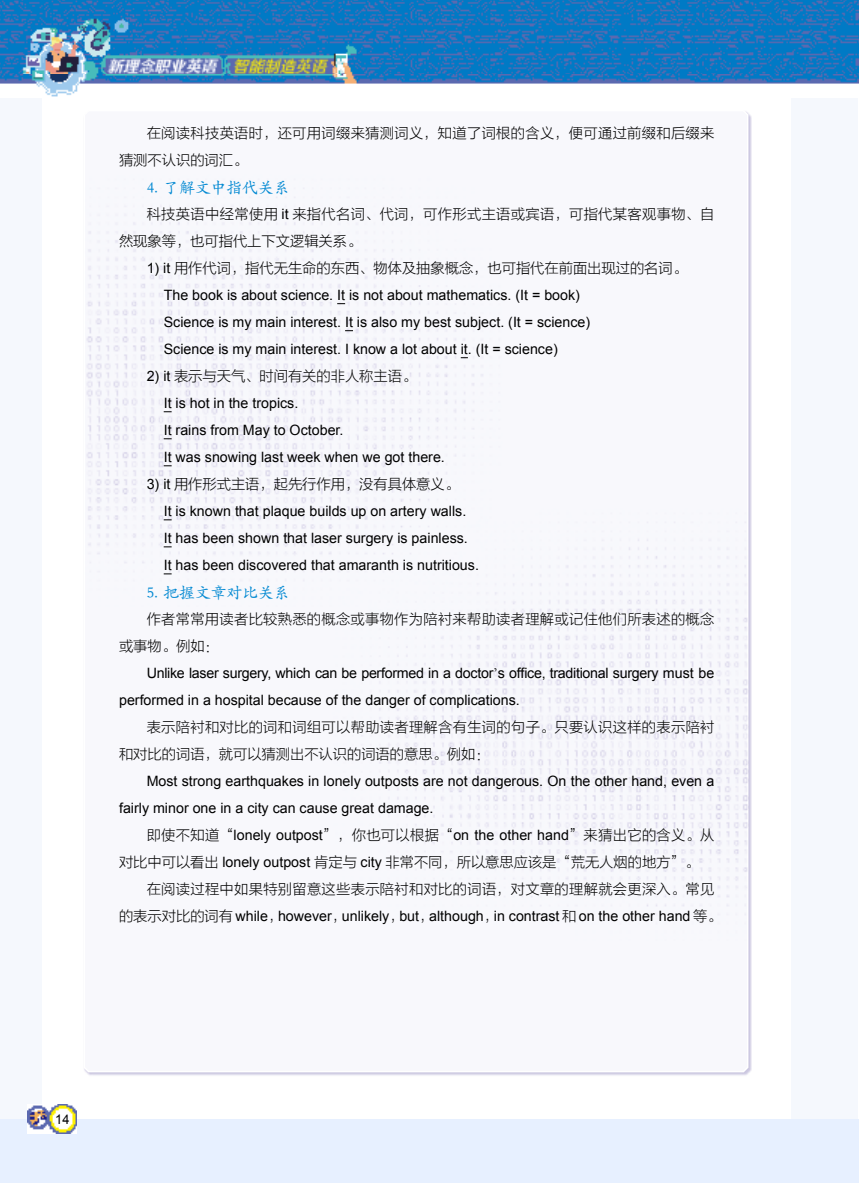
<style>
.page{position:relative;width:859px;height:1183px;background:#fff}
.page>*{position:absolute;margin:0;border:0;box-sizing:border-box;transform-origin:0 0}
.t1{font:15.75px "FZXKTJW GB1 0";color:#0088d2}
.t2{font:14.25px/27px "Arial";color:#000}
.t3{font:14.25px/27px "FZLTXHJW GB1 0";letter-spacing:.02em;color:#000}
.t4{font:14.25px/27px "Arial";letter-spacing:-.02em;color:#000}
.t5{font:14.25px "FZLTXHJW GB1 0";color:#000}
.t6{font:13.35px "Arial";color:#000;scale:.95 1}
.s1{font-family:"Arial"}
.s2{font-family:"Times New Roman"}
.s3{font-family:"FZLTXHJW GB1 0"}
</style>
<div class="page">
<div style="left:0;top:0;width:858px;height:1182px;background:#f5f8fd"></div>
<div style="left:0;top:1118px;width:859px;height:64px;background:#e7f0ff"></div>
<img style="left:0;top:0;width:859px;height:97px">
<img style="left:27px;top:1104px;width:50px;height:29px">
<svg style="left:810px;top:30px;width:49px;height:29px"></svg>
<img style="left:352px;top:508px;width:397px;height:432px">
<img style="left:86px;top:179px;width:416px;height:427px">
<p class="t3" style="left:119px;top:120px;width:597px;text-indent:28px">在阅读科技英语时，还可用词缀来猜测词义，知道了词根的含义，便可通过前缀和后缀来猜测不认识的词汇。</p>
<p class="t1" style="left:147px;top:179px;width:144px">4. 了解文中指代关系</p>
<p class="t3" style="left:119px;top:201px;width:597px;text-indent:28px">科技英语中经常使用 <span class="s1">it</span> 来指代名词、代词，可作形式主语或宾语，可指代某客观事物、自然现象等，也可指代上下文逻辑关系。</p>
<p class="t5" style="left:147px;top:260px;width:542px"><span class="s1">1) it</span> 用作代词，指代无生命的东西、物体及抽象概念，也可指代在前面出现过的名词。</p>
<p class="t2" style="left:164px;top:281px;width:428px">The book is about science. It is not about mathematics. (It = book)<br>Science is my main interest. It is also my best subject. (It = science)<br>Science is my main interest. I know a lot about it. (It = science)</p>
<p class="t5" style="left:147px;top:368px;width:271px"><span class="s1">2) it</span> 表示与天气、时间有关的非人称主语。</p>
<p class="t2" style="left:164px;top:389px;width:283px">It is hot in the tropics.<br>It rains from May to October.<br>It was snowing last week when we got there.</p>
<p class="t5" style="left:147px;top:476px;width:314px"><span class="s1">3) it</span> 用作形式主语，起先行作用，没有具体意义。</p>
<p class="t2" style="left:164px;top:497px;width:317px">It is known that plaque builds up on artery walls.<br>It has been shown that laser surgery is painless.<br>It has been discovered that amaranth is nutritious.</p>
<p class="t1" style="left:147px;top:584px;width:144px">5. 把握文章对比关系</p>
<p class="t3" style="left:119px;top:606px;width:597px;text-indent:28px">作者常常用读者比较熟悉的概念或事物作为陪衬来帮助读者理解或记住他们所表述的概念或事物。例如：</p>
<p class="t4" style="left:119px;top:659px;width:597px;text-indent:28px">Unlike laser surgery, which can be performed in a doctor<span class="s2">’</span>s office, traditional surgery must be performed in a hospital because of the danger of complications.</p>
<p class="t3" style="left:119px;top:714px;width:597px;text-indent:28px">表示陪衬和对比的词和词组可以帮助读者理解含有生词的句子。只要认识这样的表示陪衬和对比的词语，就可以猜测出不认识的词语的意思。例如：</p>
<p class="t2" style="left:119px;top:767px;width:597px;text-indent:28px">Most strong earthquakes in lonely outposts are not dangerous. On the other hand, even a fairly minor one in a city can cause great damage.</p>
<p class="t2" style="left:147px;top:821px;width:569px"><span class="s3">即使不知道“</span>lonely outpost<span class="s3">”，你也可以根据“</span>on the other hand<span class="s3">”来猜出它的含义。从</span></p>
<p class="t3" style="left:147px;top:849px;width:569px;text-indent:-28px">对比中可以看出 <span class="s1">lonely outpost</span> 肯定与 <span class="s1">city</span> 非常不同，所以意思应该是“荒无人烟的地方”。在阅读过程中如果特别留意这些表示陪衬和对比的词语，对文章的理解就会更深入。常见</p>
<p class="t2" style="left:119px;top:902px;width:604px"><span class="s3">的表示对比的词有</span> while<span class="s3">，</span>however<span class="s3">，</span>unlikely<span class="s3">，</span>but<span class="s3">，</span>although<span class="s3">，</span>in contrast <span class="s3">和</span> on the other hand <span class="s3">等。</span></p>
<p class="t6" style="left:55px;top:1110px;width:16px">14</p>
</div>
